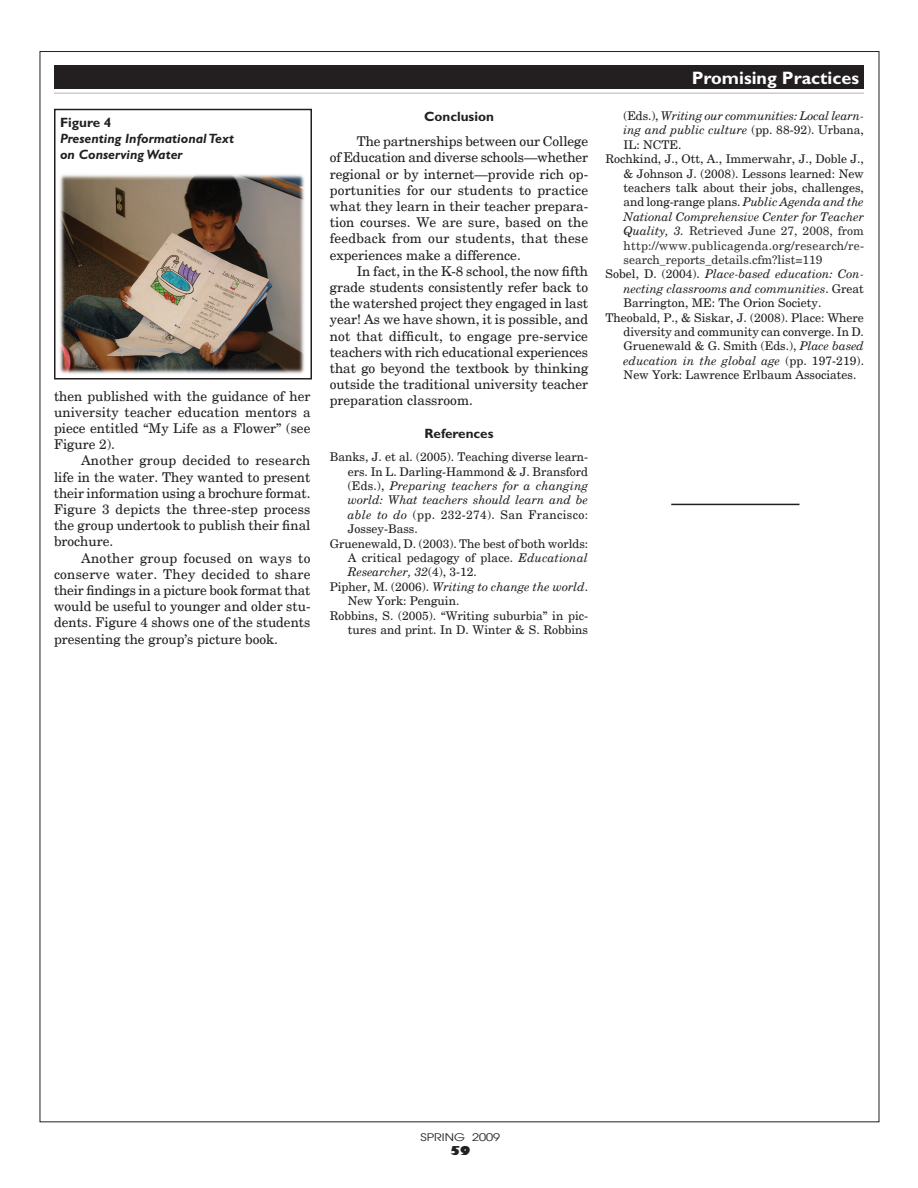
<style>
.page{position:relative;width:918px;height:1188px;background:#fff}
.page>*{position:absolute;margin:0;border:0;box-sizing:border-box;transform-origin:0 0}
.t1{font:700 18px "Gill Sans";color:#fff}
.t2{font:13.5px/16.2px "New Century Schlbk";color:#231f20;text-align:justify}
.t3{font:italic 700 13.5px/16.2px "Gill Sans";color:#231f20}
.t4{font:700 13.5px "Gill Sans";color:#231f20}
.t5{font:12px "New Century Schlbk";color:#231f20}
.t6{font:italic 12px "New Century Schlbk";color:#231f20}
.t7{font:12px "New Century Schlbk";letter-spacing:.005em;color:#313232}
.t8{font:12px "New Century Schlbk";letter-spacing:.025em;color:#313232}
.t9{font:12px "New Century Schlbk";letter-spacing:.03em;color:#231f20}
.t10{font:800 12px "Gill Sans";color:#231f20}
.t11{font:10.5px "Avant Garde";color:#231f20;scale:1.2 1}
.s1{font-style:normal}
.s2{font-style:italic}
.s3{font-style:italic;color:#231f20}
</style>
<div class="page">
<div style="left:54px;top:65px;width:810px;height:24px;background:#231f20"></div>
<hr style="left:54px;top:93px;width:810px;height:1px;background:#b4b5b8">
<div style="left:54px;top:109px;width:258px;height:271px;border:2px solid #231f20"></div>
<img style="left:60px;top:174px;width:245px;height:200px">
<hr style="left:671px;top:504px;width:129px;height:1px;background:#231f20">
<p class="t4" style="left:60px;top:114px;width:53px">Figure 4</p>
<p class="t3" style="left:60px;top:130px;width:176px">Presenting Informational Text on Conserving Water</p>
<p class="t2" style="left:54px;top:388px;width:258px">then published with the guidance of her university teacher education mentors a piece entitled “My Life as a Flower” (see Figure 2).</p>
<p class="t2" style="left:54px;top:453px;width:258px;text-indent:27px">Another group decided to research life in the water. They wanted to present their information using a brochure format.<br>Figure 3 depicts the three-step process the group undertook to publish their final brochure.</p>
<p class="t2" style="left:54px;top:550px;width:258px;text-indent:27px">Another group focused on ways to conserve water. They decided to share their findings in a picture book format that would be useful to younger and older stu&shy;dents. Figure 4 shows one of the students presenting the group’s picture book.</p>
<p class="t4" style="left:424px;top:108px;width:71px">Conclusion</p>
<p class="t2" style="left:330px;top:133px;width:260px;text-indent:27px">The partnerships between our College of Education and diverse schools—whether regional or by internet—provide rich op&shy;portunities for our students to practice what they learn in their teacher prepara&shy;tion courses. We are sure, based on the feedback from our students, that these experiences make a difference.</p>
<p class="t2" style="left:330px;top:263px;width:260px;text-indent:27px">In fact, in the K-8 school, the now fifth grade students consistently refer back to the watershed project they engaged in last year! As we have shown, it is possible, and not that difficult, to engage pre-service teachers with rich educational experiences that go beyond the textbook by thinking outside the traditional university teacher preparation classroom.</p>
<p class="t4" style="left:424px;top:425px;width:71px">References</p>
<p class="t5" style="left:330px;top:450px;width:260px">Banks, J. et al. (2005). Teaching diverse learn-</p>
<p class="t5" style="left:348px;top:464px;width:242px">ers. In L. Darling-Hammond &amp; J. Bransford</p>
<p class="t6" style="left:348px;top:478px;width:242px"><span class="s1">(Eds.),</span> Preparing teachers for a changing</p>
<p class="t6" style="left:348px;top:493px;width:242px">world: What teachers should learn and be</p>
<p class="t9" style="left:348px;top:507px;width:242px"><span class="s2">able to do</span> (pp. 232-274). San Francisco:</p>
<p class="t5" style="left:348px;top:522px;width:72px">Jossey-Bass.</p>
<p class="t5" style="left:330px;top:536px;width:260px">Gruenewald, D. (2003). The best of both worlds:</p>
<p class="t5" style="left:348px;top:550px;width:242px">A critical pedagogy of place. <span class="s2">Educational</span></p>
<p class="t6" style="left:348px;top:565px;width:131px">Researcher, 32<span class="s1">(4), 3-12.</span></p>
<p class="t6" style="left:330px;top:579px;width:260px"><span class="s1">Pipher, M. (2006).</span> Writing to change the world<span class="s1">.</span></p>
<p class="t5" style="left:348px;top:594px;width:113px">New York: Penguin.</p>
<p class="t5" style="left:330px;top:608px;width:260px">Robbins, S. (2005). “Writing suburbia” in pic-</p>
<p class="t5" style="left:348px;top:622px;width:242px">tures and print. In D. Winter &amp; S. Robbins</p>
<h1 class="t1" style="left:692px;top:67px;width:169px">Promising Practices</h1>
<p class="t6" style="left:624px;top:109px;width:242px"><span class="s1">(Eds.),</span> Writing our communities: Local learn-</p>
<p class="t6" style="left:624px;top:123px;width:242px">ing and public culture <span class="s1">(pp. 88-92). Urbana,</span></p>
<p class="t5" style="left:624px;top:137px;width:60px">IL: NCTE.</p>
<p class="t5" style="left:606px;top:152px;width:260px">Rochkind, J., Ott, A., Immerwahr, J., Doble J.,</p>
<p class="t5" style="left:624px;top:166px;width:242px">&amp; Johnson J. (2008). Lessons learned: New</p>
<p class="t5" style="left:624px;top:181px;width:242px">teachers talk about their jobs, challenges,</p>
<p class="t5" style="left:624px;top:195px;width:242px">and long-range plans. <span class="s2">Public Agenda and the</span></p>
<p class="t6" style="left:624px;top:209px;width:242px">National Comprehensive Center for Teacher</p>
<p class="t7" style="left:624px;top:224px;width:242px"><span class="s3">Quality, 3.</span> Retrieved June 27, 2008, from</p>
<p class="t8" style="left:624px;top:238px;width:242px">http://www.publicagenda.org/research/re-</p>
<p class="t7" style="left:624px;top:253px;width:201px">search_reports_details.cfm?list=119</p>
<p class="t6" style="left:606px;top:267px;width:260px"><span class="s1">Sobel, D. (2004).</span> Place-based education: Con-</p>
<p class="t6" style="left:624px;top:281px;width:242px">necting classrooms and communities<span class="s1">. Great</span></p>
<p class="t5" style="left:624px;top:296px;width:199px">Barrington, ME: The Orion Society.</p>
<p class="t5" style="left:606px;top:310px;width:260px">Theobald, P., &amp; Siskar, J. (2008). Place: Where</p>
<p class="t5" style="left:624px;top:325px;width:242px">diversity and community can converge. In D.</p>
<p class="t5" style="left:624px;top:339px;width:242px">Gruenewald &amp; G. Smith (Eds.), <span class="s2">Place based</span></p>
<p class="t6" style="left:624px;top:353px;width:242px">education in the global age <span class="s1">(pp. 197-219).</span></p>
<p class="t5" style="left:624px;top:368px;width:234px">New York: Lawrence Erlbaum Associates.</p>
<p class="t11" style="left:421px;top:1131px;width:68px">SPRING 2009</p>
<p class="t10" style="left:450px;top:1144px;width:22px">59</p>
</div>
